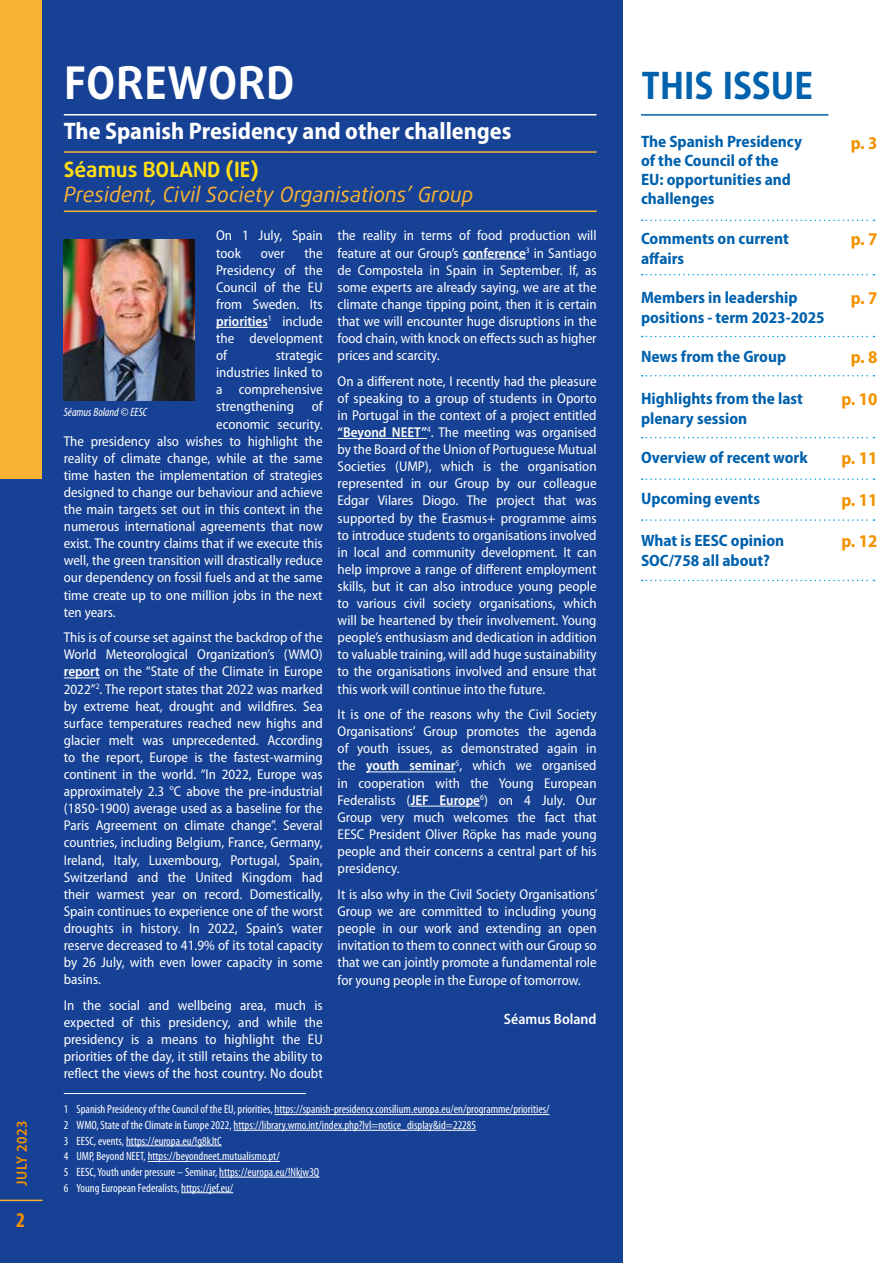
<style>
.page{position:relative;width:893px;height:1263px;background:#fff}
.page>*{position:absolute;margin:0;border:0;box-sizing:border-box;transform-origin:0 0}
.t1{font:700 45px "Daxline Pro";letter-spacing:.01em;color:#fff}
.t2{font:700 37.5px "Daxline Pro";color:#0061ad}
.t3{font:700 semi-condensed 24px "Myriad Pro";color:#fff}
.t4{font:italic 21px "Daxline Pro";color:#f9b234}
.t5{font:700 21px "Daxline Pro";color:#ffde14}
.t6{font:700 condensed 21px "Myriad Pro";color:#f39200}
.t7{font:700 semi-condensed 18px "Myriad Pro";color:#f39200}
.t8{font:700 semi-condensed 16.5px/20.2px "Myriad Pro";color:#0061ad}
.t9{font:600 semi-condensed 15px "Myriad Pro";color:#fff}
.t10{font:600 semi-condensed 15px "Myriad Pro";letter-spacing:.03em;color:#f39200}
.t11{font:semi-condensed 14.25px/17.1px "Myriad Pro";color:#fff;text-align:justify}
.t12{font:condensed 12px/15.6px "Myriad Pro";color:#fff}
.t13{font:italic condensed 12px "Myriad Pro";color:#fff}
.s1{font-weight:600}
</style>
<div class="page">
<hr style="left:641px;top:114px;width:187px;height:2px;background:#0061ad">
<div style="left:0;top:0;width:623px;height:1263px;background:#164194"></div>
<div style="left:0;top:0;width:42px;height:478px;background:#f9b234"></div>
<hr style="left:0;top:1199px;width:43px;height:2px;background:#f9b234">
<svg style="left:642px;top:220px;width:232px;height:1px"></svg>
<svg style="left:642px;top:519px;width:232px;height:2px"></svg>
<svg style="left:642px;top:274px;width:232px;height:1px"></svg>
<svg style="left:642px;top:336px;width:232px;height:1px"></svg>
<svg style="left:642px;top:580px;width:232px;height:1px"></svg>
<svg style="left:642px;top:437px;width:232px;height:1px"></svg>
<svg style="left:642px;top:375px;width:232px;height:1px"></svg>
<svg style="left:642px;top:478px;width:232px;height:2px"></svg>
<hr style="left:64px;top:114px;width:533px;height:1px;background:#fff">
<hr style="left:64px;top:211px;width:533px;height:1px;background:#f9b234">
<hr style="left:64px;top:1093px;width:242px;height:1px;background:#fff">
<hr style="left:275px;top:1114px;width:275px;height:1px;background:#fff">
<hr style="left:234px;top:1130px;width:242px;height:1px;background:#fff">
<hr style="left:126px;top:1145px;width:96px;height:1px;background:#fff">
<hr style="left:148px;top:1161px;width:132px;height:1px;background:#fff">
<hr style="left:219px;top:1177px;width:100px;height:1px;background:#fff">
<hr style="left:181px;top:1192px;width:52px;height:1px;background:#fff">
<hr style="left:216px;top:327px;width:52px;height:1px;background:#fff">
<hr style="left:64px;top:677px;width:36px;height:1px;background:#fff">
<hr style="left:463px;top:259px;width:63px;height:1px;background:#fff">
<hr style="left:338px;top:438px;width:89px;height:1px;background:#fff">
<hr style="left:366px;top:771px;width:89px;height:1px;background:#fff">
<hr style="left:410px;top:806px;width:70px;height:1px;background:#fff">
<hr style="left:64px;top:151px;width:533px;height:2px;background:#f9b234">
<img style="left:64px;top:239px;width:131px;height:161px">
<p class="t10" style="left:14px;top:1186px;width:67px;rotate:-90deg">JULY 2023</p>
<h3 class="t6" style="left:16px;top:1208px;width:10px">2</h3>
<h1 class="t1" style="left:64px;top:53px;width:232px">FOREWORD</h1>
<h3 class="t3" style="left:64px;top:117px;width:449px">The Spanish Presidency and other challenges</h3>
<h3 class="t5" style="left:64px;top:155px;width:197px">Séamus BOLAND (IE)</h3>
<h3 class="t4" style="left:64px;top:181px;width:411px">President, Civil Society Organisations’ Group</h3>
<p class="t11" style="left:216px;top:227px;width:108px">On 1 July, Spain took</p>
<p class="t11" style="left:216px;top:244px;width:108px;text-indent:88px">the Presidency of the Council of the EU from Sweden. Its <span class="s1">priorities</span><sup>1</sup> include the development of</p>
<p class="t11" style="left:261px;top:244px;width:26px">over</p>
<p class="t11" style="left:276px;top:347px;width:49px">strategic</p>
<p class="t11" style="left:216px;top:364px;width:108px">industries linked to</p>
<p class="t11" style="left:216px;top:381px;width:108px">a comprehensive</p>
<p class="t11" style="left:216px;top:398px;width:108px">strengthening of</p>
<p class="t11" style="left:216px;top:415px;width:108px">economic security.</p>
<p class="t11" style="left:64px;top:433px;width:260px">The presidency also wishes to highlight the</p>
<p class="t11" style="left:64px;top:450px;width:260px">reality of climate change, while at the same</p>
<p class="t11" style="left:64px;top:467px;width:260px">time hasten the implementation of strategies</p>
<p class="t11" style="left:64px;top:484px;width:260px">designed to change our behaviour and achieve</p>
<p class="t11" style="left:64px;top:501px;width:260px">the main targets set out in this context in the</p>
<p class="t11" style="left:64px;top:518px;width:260px">numerous international agreements that now</p>
<p class="t11" style="left:64px;top:535px;width:260px">exist. The country claims that if we execute this</p>
<p class="t11" style="left:64px;top:552px;width:260px">well, the green transition will drastically reduce</p>
<p class="t11" style="left:64px;top:569px;width:260px">our dependency on fossil fuels and at the same</p>
<p class="t11" style="left:64px;top:586px;width:260px">time create up to one million jobs in the next</p>
<p class="t11" style="left:64px;top:604px;width:54px">ten years.</p>
<p class="t11" style="left:64px;top:629px;width:260px">This is of course set against the backdrop of the World Meteorological Organization’s (WMO) <span class="s1">report</span> on the “State of the Climate in Europe 2022”<sup>2</sup>. The report states that 2022 was marked by extreme heat, drought and wildfires. Sea surface temperatures reached new highs and glacier melt was unprecedented. According to the report, Europe is the fastest-warming continent in the world. “In 2022, Europe was approximately 2.3 °C above the pre-industrial (1850-1900) average used as a baseline for the Paris Agreement on climate change”. Several countries, including Belgium, France, Germany, Ireland, Italy, Luxembourg, Portugal, Spain, Switzerland and the United Kingdom had their warmest year on record. Domestically, Spain continues to experience one of the worst droughts in history. In 2022, Spain’s water reserve decreased to 41.9% of its total capacity by 26 July, with even lower capacity in some basins.</p>
<p class="t11" style="left:64px;top:997px;width:260px">In the social and wellbeing area, much is expected of this presidency, and while the presidency is a means to highlight the EU priorities of the day, it still retains the ability to reflect the views of the host country. No doubt</p>
<p class="t13" style="left:64px;top:406px;width:85px">Séamus Boland © EESC</p>
<p class="t11" style="left:338px;top:227px;width:260px">the reality in terms of food production will feature at our Group’s <span class="s1">conference</span><sup>3</sup> in Santiago de Compostela in Spain in September. If, as some experts are already saying, we are at the climate change tipping point, then it is certain that we will encounter huge disruptions in the food chain, with knock on effects such as higher prices and scarcity.</p>
<p class="t11" style="left:338px;top:373px;width:260px">On a different note, I recently had the pleasure of speaking to a group of students in Oporto in Portugal in the context of a project entitled <span class="s1">“Beyond NEET”</span><sup>4</sup>. The meeting was organised by the Board of the Union of Portuguese Mutual Societies (UMP), which is the organisation represented in our Group by our colleague Edgar Vilares Diogo. The project that was supported by the Erasmus+ programme aims to introduce students to organisations involved in local and community development. It can help improve a range of different employment skills, but it can also introduce young people to various civil society organisations, which will be heartened by their involvement. Young people’s enthusiasm and dedication in addition to valuable training, will add huge sustainability to the organisations involved and ensure that this work will continue into the future.</p>
<p class="t11" style="left:338px;top:706px;width:260px">It is one of the reasons why the Civil Society Organisations’ Group promotes the agenda of youth issues, as demonstrated again in the <span class="s1">youth seminar</span><sup>5</sup>, which we organised in cooperation with the Young European Federalists (<span class="s1">JEF Europe</span><sup>6</sup>) on 4 July. Our Group very much welcomes the fact that EESC President Oliver Röpke has made young people and their concerns a central part of his presidency.</p>
<p class="t11" style="left:338px;top:886px;width:262px">It is also why in the Civil Society Organisations’ Group we are committed to including young people in our work and extending an open invitation to them to connect with our Group so that we can jointly promote a fundamental role for young people in the Europe of tomorrow.</p>
<p class="t9" style="left:504px;top:1011px;width:94px">Séamus Boland</p>
<p class="t12" style="left:64px;top:1102px;width:487px">1 Spanish Presidency of the Council of the EU, priorities, https://spanish-presidency.consilium.europa.eu/en/programme/priorities/ 2 WMO, State of the Climate in Europe 2022, https://library.wmo.int/index.php?lvl=notice_display&amp;id=22285<br>3 EESC, events, https://europa.eu/!g8kJtC<br>4 UMP, Beyond NEET, https://beyondneet.mutualismo.pt/<br>5 EESC, Youth under pressure – Seminar, https://europa.eu/!Nkjw3Q<br>6 Young European Federalists, https://jef.eu/</p>
<h2 class="t2" style="left:641px;top:61px;width:173px">THIS ISSUE</h2>
<p class="t8" style="left:641px;top:133px;width:162px;line-height:18.8px">The Spanish Presidency of the Council of the<br>EU: opportunities and challenges</p>
<p class="t7" style="left:851px;top:132px;width:28px">p. 3</p>
<p class="t8" style="left:641px;top:229px;width:149px">Comments on current affairs</p>
<p class="t7" style="left:851px;top:229px;width:28px">p. 7</p>
<p class="t8" style="left:641px;top:288px;width:185px">Members in leadership positions - term 2023-2025</p>
<p class="t7" style="left:851px;top:288px;width:28px">p. 7</p>
<p class="t8" style="left:641px;top:347px;width:147px">News from the Group</p>
<p class="t7" style="left:851px;top:347px;width:28px">p. 8</p>
<p class="t8" style="left:641px;top:388px;width:163px">Highlights from the last plenary session</p>
<p class="t7" style="left:842px;top:389px;width:37px">p. 10</p>
<p class="t8" style="left:641px;top:447px;width:168px">Overview of recent work</p>
<p class="t7" style="left:842px;top:448px;width:37px">p. 11</p>
<p class="t8" style="left:641px;top:489px;width:120px">Upcoming events</p>
<p class="t7" style="left:842px;top:489px;width:37px">p. 11</p>
<p class="t8" style="left:641px;top:531px;width:145px">What is EESC opinion<br>SOC/758 all about?</p>
<p class="t7" style="left:842px;top:531px;width:37px">p. 12</p>
</div>
